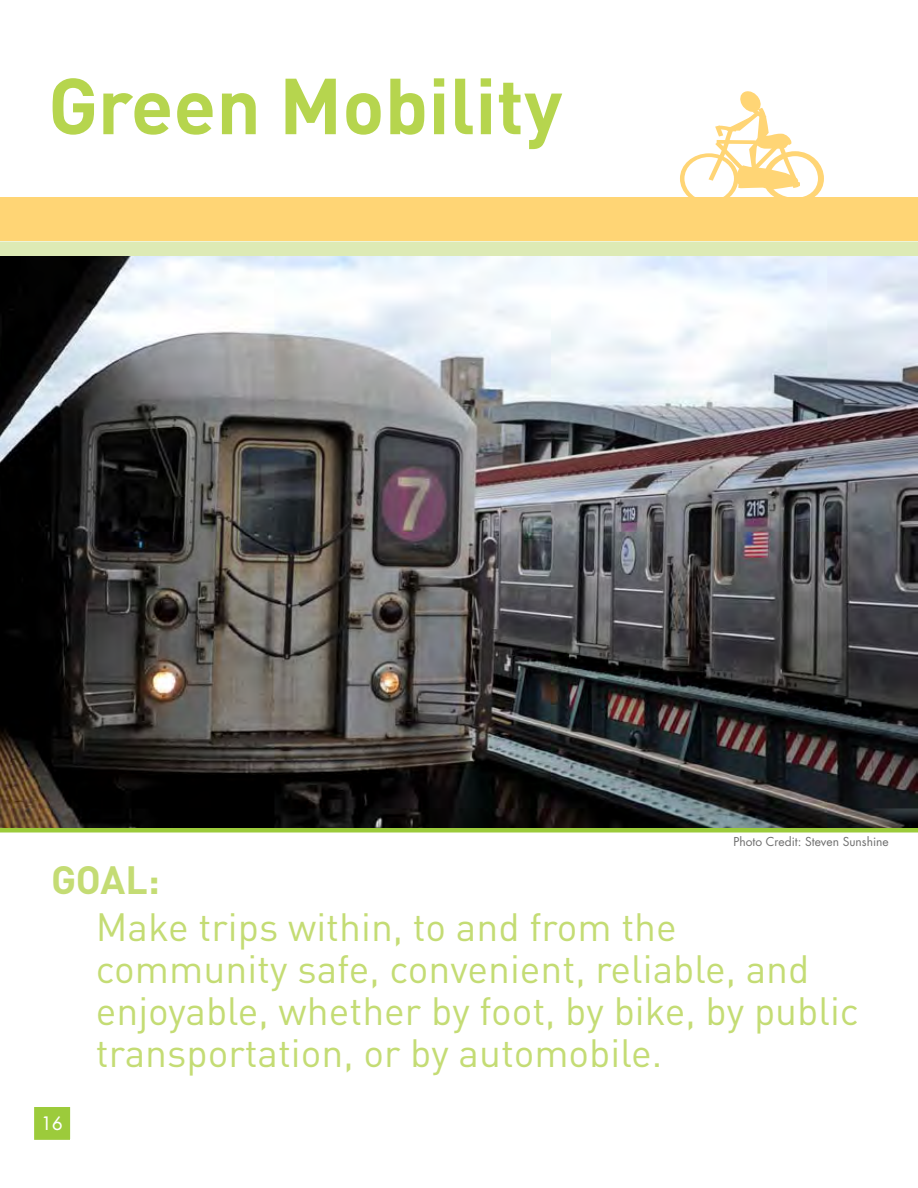
<style>
.page{position:relative;width:918px;height:1188px;background:#fff}
.page>*{position:absolute;margin:0;border:0;box-sizing:border-box;transform-origin:0 0}
.t1{font:700 78px "DIN Pro";color:#b6d54e}
.t2{font:39px/42px "DIN Pro";color:#c4dc74}
.t3{font:700 39px "DIN Pro";color:#c4dc74}
.t4{font:18px "Futura LT";color:#fff}
.t5{font:12px "Futura LT";color:#6e6e6e}
</style>
<div class="page">
<div style="left:0;top:206px;width:918px;height:36px;background:#ffd575"></div>
<div style="left:25px;top:1098px;width:54px;height:51px;background:#9ccb3b"></div>
<div style="left:16px;top:1089px;width:72px;height:69px;border:18px solid #fff"></div>
<hr style="left:0;top:828px;width:918px;height:4px;background:#9ccb3b">
<div style="left:0;top:242px;width:918px;height:14px;background:#ddeab5"></div>
<div style="left:0;top:197px;width:918px;height:33px;background:#ffd575"></div>
<div style="left:680px;top:153px;width:58px;height:52px;border:4px solid #ffd575;border-radius:50%"></div>
<svg style="left:705px;top:91px;width:119px;height:114px"></svg>
<img style="left:0;top:257px;width:917px;height:570px">
<h1 class="t1" style="left:48px;top:53px;width:516px">Green Mobility</h1>
<p class="t3" style="left:51px;top:853px;width:110px">GOAL:</p>
<p class="t5" style="left:734px;top:834px;width:157px">Photo Credit: Steven Sunshine</p>
<p class="t4" style="left:42px;top:1112px;width:21px">16</p>
<p class="t2" style="left:96px;top:905px;width:765px">Make trips within, to and from the community safe, convenient, reliable, and enjoyable, whether by foot, by bike, by public transportation, or by automobile.</p>
</div>
